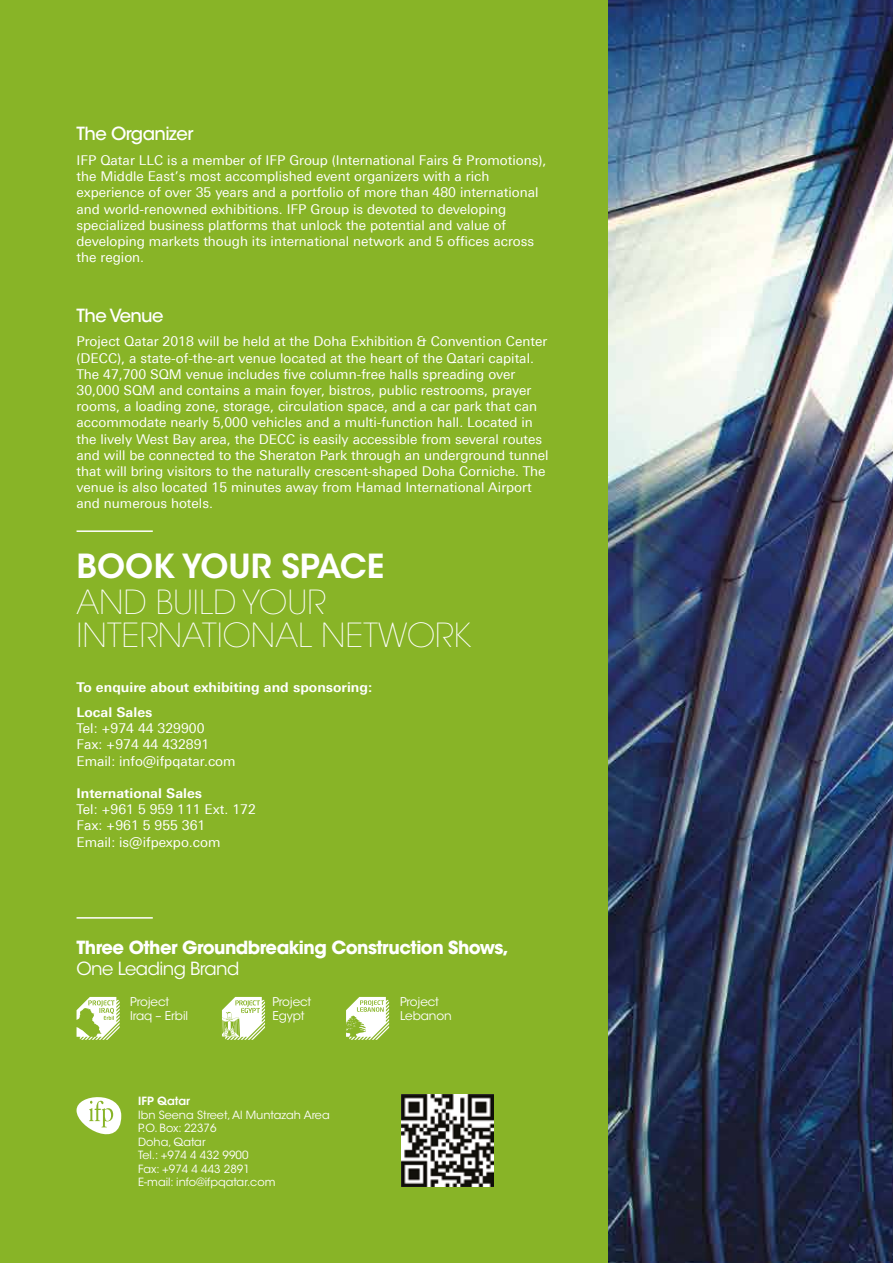
<style>
.page{position:relative;width:893px;height:1263px;background:#fff}
.page>*{position:absolute;margin:0;border:0;box-sizing:border-box;transform-origin:0 0}
.t1{font:200 33px/33px "ITC Avant Garde Std";color:#fff}
.t2{font:600 33px "ITC Avant Garde Std";color:#fff}
.t3{font:700 18px "ITC Avant Garde Std";letter-spacing:-.03em;color:#fff}
.t4{font:500 18px "ITC Avant Garde Std";letter-spacing:-.03em;color:#fff}
.t5{font:18px "ITC Avant Garde Std";letter-spacing:-.03em;color:#fff}
.t6{font:13.5px/16.2px "Univers Next Pro";color:#fff}
.t7{font:700 13.5px/25.2px "Univers Next Pro";color:#fff}
.t8{font:12px/14.4px "ITC Avant Garde Std";letter-spacing:-.01em;color:#fff}
.t9{font:11.25px/13.5px "ITC Avant Garde Std";color:#fff}
.t10{font:600 11.25px "ITC Avant Garde Std";color:#fff}
</style>
<div class="page">
<img style="left:607px;top:0;width:286px;height:1263px">
<div style="left:0;top:0;width:607px;height:1263px;background:#88b427"></div>
<img style="left:402px;top:1095px;width:91px;height:91px">
<hr style="left:77px;top:530px;width:76px;height:2px;background:#fff">
<hr style="left:77px;top:917px;width:76px;height:2px;background:#fff">
<svg style="left:222px;top:997px;width:43px;height:43px;background:#d8e6b8"></svg>
<svg style="left:77px;top:1097px;width:44px;height:37px"></svg>
<svg style="left:77px;top:997px;width:43px;height:43px"></svg>
<svg style="left:346px;top:997px;width:43px;height:43px"></svg>
<h2 class="t4" style="left:77px;top:123px;width:118px">The Organizer</h2>
<p class="t6" style="left:77px;top:152px;width:471px">IFP Qatar LLC is a member of IFP Group (International Fairs &amp; Promotions), the Middle East’s most accomplished event organizers with a rich experience of over 35 years and a portfolio of more than 480 international and world-renowned exhibitions. IFP Group is devoted to developing specialized business platforms that unlock the potential and value of developing markets though its international network and 5 offices across the region.</p>
<h2 class="t4" style="left:77px;top:304px;width:89px">The Venue</h2>
<p class="t6" style="left:77px;top:333px;width:474px">Project Qatar 2018 will be held at the Doha Exhibition &amp; Convention Center (DECC), a state-of-the-art venue located at the heart of the Qatari capital.<br>The 47,700 SQM venue includes five column-free halls spreading over 30,000 SQM and contains a main foyer, bistros, public restrooms, prayer rooms, a loading zone, storage, circulation space, and a car park that can accommodate nearly 5,000 vehicles and a multi-function hall. Located in the lively West Bay area, the DECC is easily accessible from several routes and will be connected to the Sheraton Park through an underground tunnel that will bring visitors to the naturally crescent-shaped Doha Corniche. The venue is also located 15 minutes away from Hamad International Airport and numerous hotels.</p>
<h1 class="t2" style="left:77px;top:545px;width:309px">BOOK YOUR SPACE</h1>
<h1 class="t1" style="left:77px;top:587px;width:396px">AND BUILD YOUR<br>INTERNATIONAL NETWORK</h1>
<p class="t7" style="left:77px;top:674px;width:297px">To enquire about exhibiting and sponsoring:<br>Local Sales</p>
<p class="t6" style="left:77px;top:720px;width:161px">Tel: +974 44 329900<br>Fax: +974 44 432891<br>Email: info@ifpqatar.com</p>
<p class="t7" style="left:77px;top:780px;width:127px">International Sales</p>
<p class="t6" style="left:77px;top:801px;width:181px">Tel: +961 5 959 111 Ext. 172<br>Fax: +961 5 955 361<br>Email: is@ifpexpo.com</p>
<h2 class="t3" style="left:77px;top:935px;width:434px">Three Other Groundbreaking Construction Shows,</h2>
<h2 class="t5" style="left:77px;top:958px;width:164px">One Leading Brand</h2>
<p class="t8" style="left:130px;top:994px;width:59px">Project<br>Iraq – Erbil</p>
<p class="t8" style="left:400px;top:994px;width:53px">Project<br>Lebanon</p>
<p class="t8" style="left:272px;top:994px;width:40px">Project<br>Egypt</p>
<p class="t10" style="left:138px;top:1094px;width:53px">IFP QATAR</p>
<p class="t9" style="left:138px;top:1108px;width:193px">Ibn Seena Street, Al Muntazah Area<br>P.O. Box: 22376<br>Doha, Qatar<br>Tel.: +974 4 432 9900<br>Fax: +974 4 443 2891<br>E-mail: info@ifpqatar.com</p>
</div>
